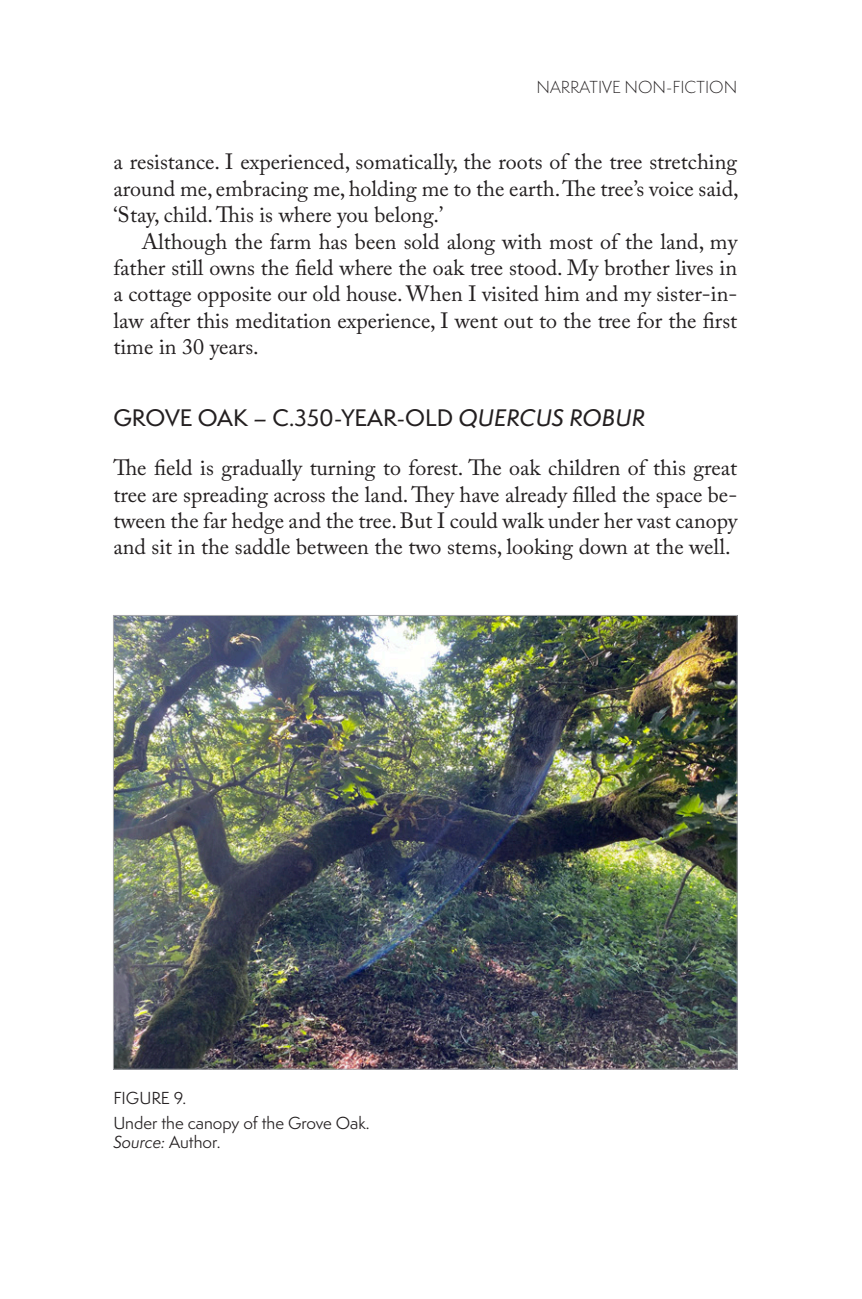
<style>
.page{position:relative;width:862px;height:1299px;background:#fff}
.page>*{position:absolute;margin:0;border:0;box-sizing:border-box;transform-origin:0 0}
.indented_paragraph{font:22px/26.4px "Adobe Caslon Pro";color:#231f20;text-align:justify}
.Paragraph{font:22px/26.4px "Adobe Caslon Pro";color:#231f20;text-align:justify}
.Heading_1{font:500 22px "Semplicita Pro";color:#231f20}
.Figure_caption{font:16px "Semplicita Pro";color:#231f20}
.t1{font:300 16px "Semplicita Pro";color:#231f20}
.Figure_caption-2{font:italic 16px "Semplicita Pro";color:#231f20}
.figure-title{font:16px "Semplicita Pro";color:#231f20}
.s1{font-family:"Semplicita Pro Med It";font-weight:400}
.s2{font-style:normal}
</style>
<div class="page">
<img style="left:115px;top:617px;width:621px;height:450px">
<p class="t1" style="left:536px;top:77px;width:202px">NARRATIVE NON-FICTION</p>
<p class="indented_paragraph" style="left:113px;top:148px;width:627px">a resistance. I experienced, somatically, the roots of the tree stretching around me, embracing me, holding me to the earth. The tree’s voice said, ‘Stay, child. This is where you belong.’</p>
<p class="indented_paragraph" style="left:113px;top:228px;width:625px;text-indent:28px">Although the farm has been sold along with most of the land, my father still owns the field where the oak tree stood. My brother lives in a cottage opposite our old house. When I visited him and my sister-in&shy;law after this meditation experience, I went out to the tree for the first time in 30 years.</p>
<p class="Heading_1" style="left:113px;top:402px;width:533px">GROVE OAK – C.350-YEAR-OLD <span class="s1">QUERCUS ROBUR</span></p>
<p class="Paragraph" style="left:113px;top:454px;width:625px">The field is gradually turning to forest. The oak children of this great tree are spreading across the land. They have already filled the space be&shy;tween the far hedge and the tree. But I could walk under her vast canopy and sit in the saddle between the two stems, looking down at the well.</p>
<p class="figure-title" style="left:113px;top:1086px;width:74px">FIGURE 9.</p>
<p class="Figure_caption" style="left:113px;top:1111px;width:258px">Under the canopy of the Grove Oak.</p>
<p class="Figure_caption-2" style="left:113px;top:1130px;width:109px">Source: <span class="s2">Author.</span></p>
</div>
